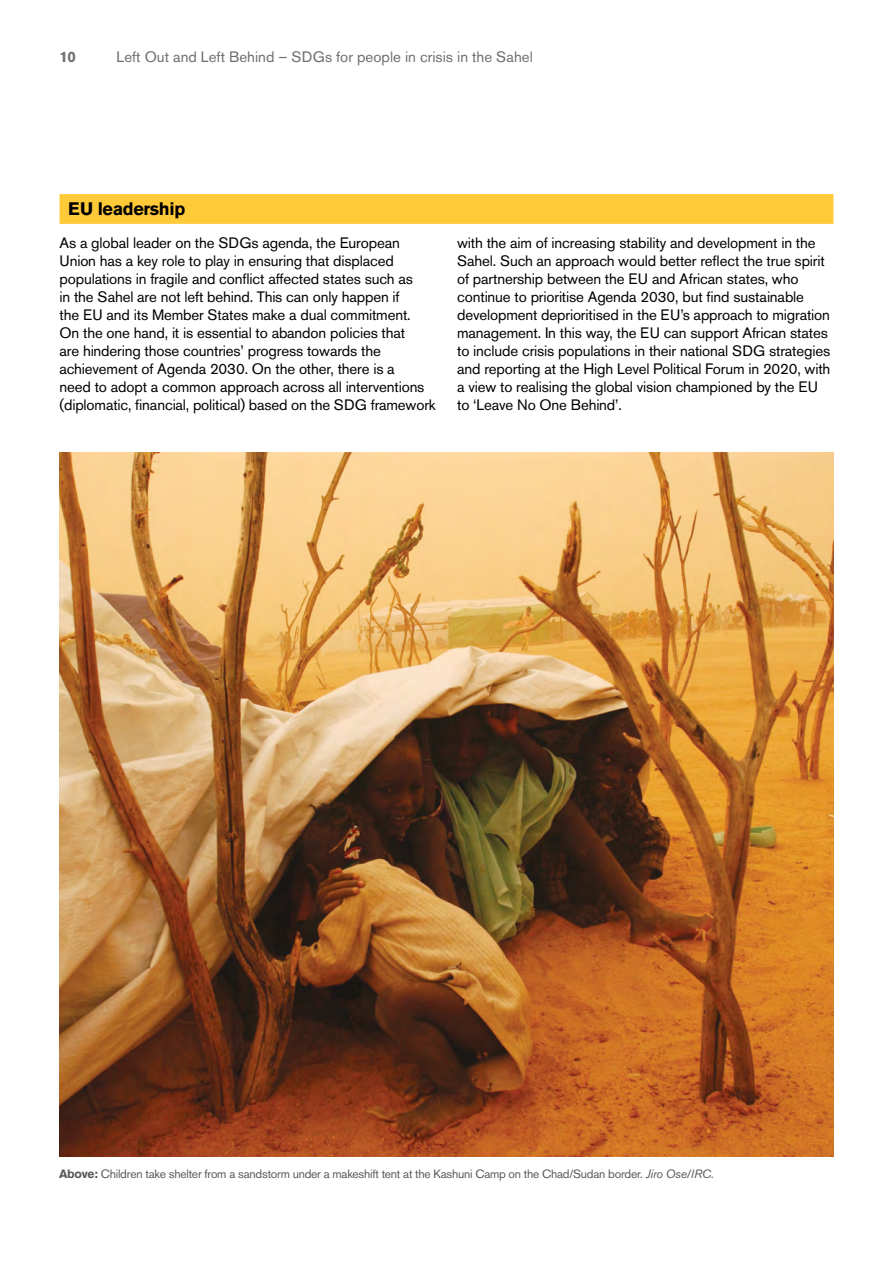
<style>
.page{position:relative;width:893px;height:1263px;background:#fff}
.page>*{position:absolute;margin:0;border:0;box-sizing:border-box;transform-origin:0 0}
.t1{font:700 18px "Akzidenz Grotesk Std";letter-spacing:-.02em;color:#000}
.t2{font:15px/18px "Akzidenz Grotesk Std";letter-spacing:-.01em;color:#000}
.t3{font:15px "Akzidenz Grotesk Std";color:#6d6e71}
.t4{font:700 15px "Akzidenz Grotesk Std";color:#6d6e71}
.t5{font:12px "Akzidenz Grotesk Std";letter-spacing:-.02em;color:#58595b}
.s1{font-weight:700}
.s2{font-style:italic}
</style>
<div class="page">
<div style="left:60px;top:194px;width:773px;height:30px;background:#ffca38"></div>
<img style="left:60px;top:453px;width:773px;height:703px">
<p class="t4" style="left:60px;top:48px;width:18px">10</p>
<p class="t3" style="left:117px;top:48px;width:418px">Left Out and Left Behind – SDGs for people in crisis in the Sahel</p>
<p class="t1" style="left:68px;top:199px;width:119px">EU leadership</p>
<p class="t2" style="left:60px;top:234px;width:378px">As a global leader on the SDGs agenda, the European Union has a key role to play in ensuring that displaced populations in fragile and conflict affected states such as<br>in the Sahel are not left behind. This can only happen if<br>the EU and its Member States make a dual commitment.<br>On the one hand, it is essential to abandon policies that<br>are hindering those countries’ progress towards the achievement of Agenda 2030. On the other, there is a<br>need to adopt a common approach across all interventions (diplomatic, financial, political) based on the SDG framework</p>
<p class="t2" style="left:457px;top:234px;width:375px">with the aim of increasing stability and development in the Sahel. Such an approach would better reflect the true spirit of partnership between the EU and African states, who continue to prioritise Agenda 2030, but find sustainable development deprioritised in the EU’s approach to migration management. In this way, the EU can support African states to include crisis populations in their national SDG strategies and reporting at the High Level Political Forum in 2020, with a view to realising the global vision championed by the EU to ‘Leave No One Behind’.</p>
<p class="t5" style="left:59px;top:1166px;width:656px"><span class="s1">Above:</span> Children take shelter from a sandstorm under a makeshift tent at the Kashuni Camp on the Chad/Sudan border. <span class="s2">Jiro Ose/IRC.</span></p>
</div>
